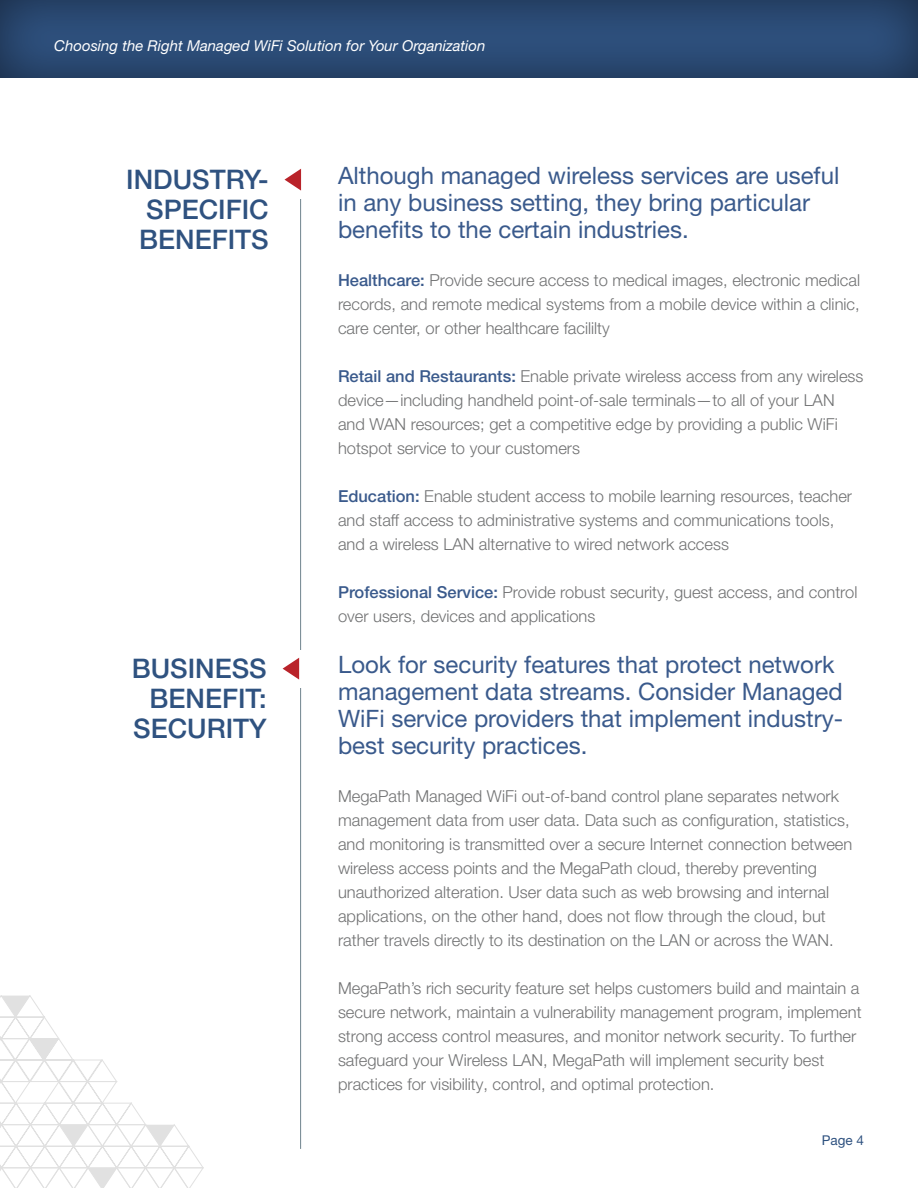
<style>
.page{position:relative;width:918px;height:1188px;background:#fff}
.page>*{position:absolute;margin:0;border:0;box-sizing:border-box;transform-origin:0 0}
.t1{font:500 27px/30px "Helvetica Neue LT Pro";color:#2f5280;text-align:justify}
.t2{font:24px/27px "Helvetica Neue LT Pro";color:#3a5a8c}
.t3{font:300 16.5px/24px "Helvetica Neue LT Pro";color:#717273}
.t4{font:italic 15px "Helvetica Neue LT Pro";color:#fff}
.t5{font:13.5px "Helvetica Neue LT Pro";color:#2f5280}
.s1{font-weight:500;color:#3a5a8c}
</style>
<div class="page">
<div style="left:0;top:0;width:918px;height:79px;background:#231f20;opacity:.55"></div>
<hr style="left:300px;top:165px;width:1px;height:984px;background:#70848e">
<svg style="left:0;top:995px;width:204px;height:193px"></svg>
<div style="left:275px;top:161px;width:37px;height:38px;background:#fff"></div>
<svg style="left:285px;top:169px;width:16px;height:22px"></svg>
<div style="left:273px;top:650px;width:37px;height:38px;background:#fff"></div>
<svg style="left:283px;top:658px;width:16px;height:22px"></svg>
<p class="t4" style="left:54px;top:37px;width:433px">Choosing the Right Managed WiFi Solution for Your Organization</p>
<h1 class="t1" style="left:139px;top:164px;width:131px;text-indent:-13px">INDUSTRY-SPECIFIC BENEFITS</h1>
<h1 class="t1" style="left:132px;top:653px;width:136px;text-align:right">BUSINESS<br>BENEFIT:<br>SECURITY</h1>
<h2 class="t2" style="left:338px;top:162px;width:503px">Although managed wireless services are useful in any business setting, they bring particular benefits to the certain industries.</h2>
<p class="t3" style="left:338px;top:268px;width:524px;text-align:justify"><span class="s1">Healthcare:</span> Provide secure access to medical images, electronic medical records, and remote medical systems from a mobile device within a clinic, care center, or other healthcare facililty</p>
<p class="t3" style="left:338px;top:364px;width:527px"><span class="s1">Retail and Restaurants:</span> Enable private wireless access from any wireless device—including handheld point-of-sale terminals—to all of your LAN and WAN resources; get a competitive edge by providing a public WiFi hotspot service to your customers</p>
<p class="t3" style="left:338px;top:484px;width:516px"><span class="s1">Education:</span> Enable student access to mobile learning resources, teacher and staff access to administrative systems and communications tools, and a wireless LAN alternative to wired network access</p>
<p class="t3" style="left:338px;top:580px;width:521px"><span class="s1">Professional Service:</span> Provide robust security, guest access, and control over users, devices and applications</p>
<h2 class="t2" style="left:338px;top:651px;width:507px">Look for security features that protect network management data streams. Consider Managed WiFi service providers that implement industry&shy;best security practices.</h2>
<p class="t3" style="left:338px;top:784px;width:516px">MegaPath Managed WiFi out-of-band control plane separates network management data from user data. Data such as configuration, statistics, and monitoring is transmitted over a secure Internet connection between wireless access points and the MegaPath cloud, thereby preventing unauthorized alteration. User data such as web browsing and internal applications, on the other hand, does not flow through the cloud, but rather travels directly to its destination on the LAN or across the WAN.</p>
<p class="t3" style="left:338px;top:976px;width:525px">MegaPath’s rich security feature set helps customers build and maintain a secure network, maintain a vulnerability management program, implement strong access control measures, and monitor network security. To further safeguard your Wireless LAN, MegaPath will implement security best practices for visibility, control, and optimal protection.</p>
<p class="t5" style="left:822px;top:1132px;width:44px">Page 4</p>
</div>
